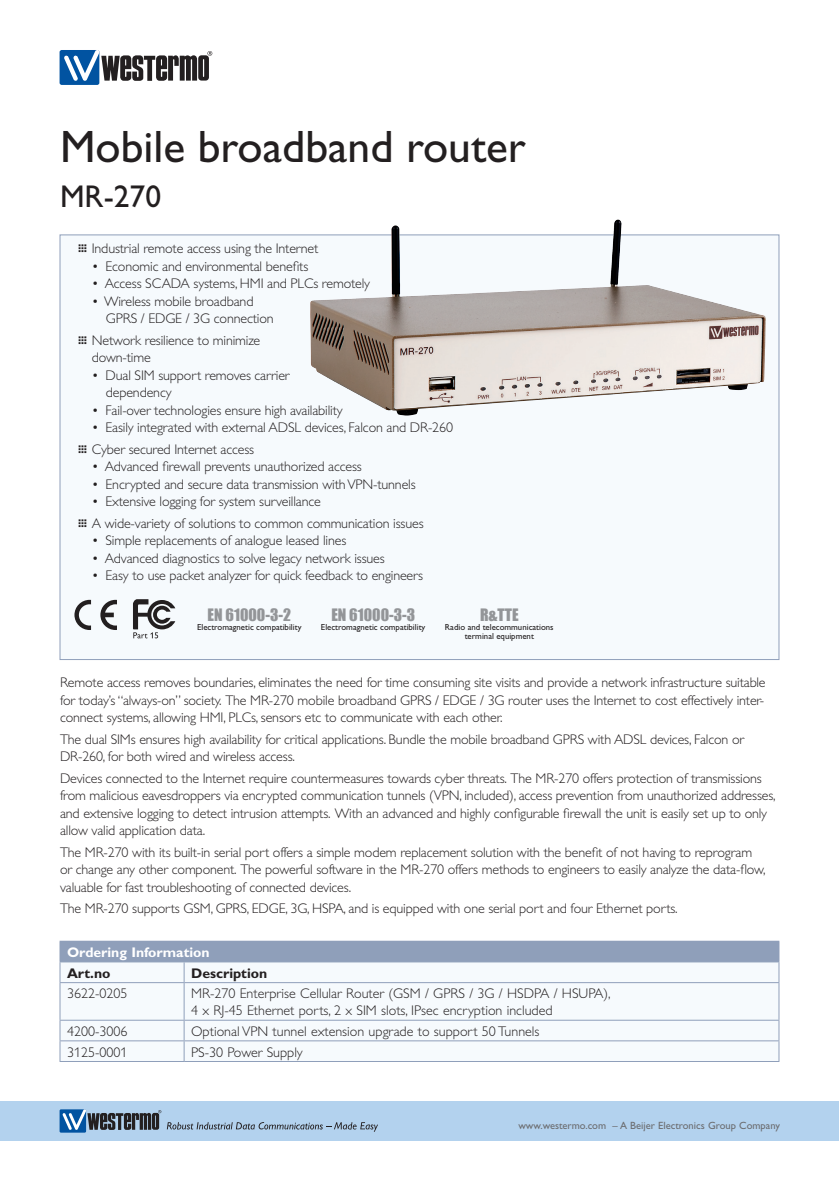
<style>
.page{position:relative;width:839px;height:1186px;background:#fff}
.page>*{position:absolute;margin:0;border:0;box-sizing:border-box;transform-origin:0 0}
.Hedline_page1{font:45.5px "Gill Alt One Mod";color:#231f20}
.Hedline2_page1{font:31.5px "Gill Alt One Mod";color:#231f20}
.t1{font:15.75px "Impact";color:#939598}
.Brödtext{font:300 14px/17.5px "Gill Alt One Mod";letter-spacing:-.01em;color:#231f20}
.Bulletpoints_page1{font:300 14px/17.5px "Gill Alt One Mod";letter-spacing:-.01em;color:#231f20}
.Bildtext{font:300 14px/17px "Gill Alt One Mod";color:#231f20}
.Tabellrubrik{font:700 14px "Gill Alt One Mod";color:#fff}
.Bildtext-2{font:700 14px "Gill Alt One Mod";color:#231f20}
.t2{font:10.5px "Gill Alt One Mod";color:#6c6d70}
.t3{font:8.75px/8.8px "Gill Alt One Mod";color:#231f20;text-align:center}
.s1{font-weight:400}
</style>
<div class="page">
<div style="left:0;top:1101px;width:838px;height:40px;background:#b3d2ee"></div>
<div style="left:60px;top:1109px;width:26px;height:23px;background:#0153a1"></div>
<svg style="left:62px;top:1109px;width:99px;height:21px"></svg>
<svg style="left:167px;top:1122px;width:211px;height:9px"></svg>
<div style="left:60px;top:50px;width:39px;height:35px;background:#0153a1;border-radius:2px"></div>
<svg style="left:64px;top:50px;width:148px;height:31px"></svg>
<div style="left:60px;top:234px;width:719px;height:426px;background:#f6fafd;border:1px solid #8f9fba"></div>
<svg style="left:74px;top:600px;width:17px;height:30px"></svg>
<svg style="left:100px;top:600px;width:17px;height:30px"></svg>
<svg style="left:133px;top:599px;width:42px;height:39px"></svg>
<div style="left:60px;top:941px;width:718px;height:21px;background:#8f9fba"></div>
<div style="left:61px;top:962px;width:717px;height:99px;background:#f6fafd"></div>
<hr style="left:60px;top:940px;width:124px;height:1px;background:#8f9fba">
<hr style="left:184px;top:940px;width:595px;height:1px;background:#8f9fba">
<svg style="left:60px;top:962px;width:1px;height:20px"></svg>
<svg style="left:184px;top:962px;width:1px;height:20px"></svg>
<svg style="left:778px;top:941px;width:1px;height:41px"></svg>
<hr style="left:60px;top:982px;width:124px;height:1px;background:#8f9fba">
<hr style="left:60px;top:983px;width:1px;height:36px;background:#8f9fba">
<hr style="left:184px;top:982px;width:595px;height:1px;background:#8f9fba">
<hr style="left:184px;top:983px;width:1px;height:36px;background:#8f9fba">
<hr style="left:778px;top:983px;width:1px;height:36px;background:#8f9fba">
<hr style="left:60px;top:1019px;width:124px;height:1px;background:#8f9fba">
<hr style="left:184px;top:1019px;width:595px;height:1px;background:#8f9fba">
<hr style="left:60px;top:1040px;width:124px;height:1px;background:#8f9fba">
<svg style="left:60px;top:1020px;width:1px;height:41px"></svg>
<hr style="left:184px;top:1040px;width:595px;height:1px;background:#8f9fba">
<svg style="left:184px;top:1020px;width:1px;height:41px"></svg>
<svg style="left:778px;top:1020px;width:1px;height:41px"></svg>
<hr style="left:60px;top:1061px;width:124px;height:1px;background:#8f9fba">
<hr style="left:184px;top:1061px;width:595px;height:1px;background:#8f9fba">
<img style="left:310px;top:220px;width:455px;height:196px">
<p class="Hedline_page1" style="left:60px;top:121px;width:467px">Mobile broadband router</p>
<p class="Hedline2_page1" style="left:60px;top:179px;width:103px">MR-270</p>
<p class="Bulletpoints_page1" style="left:78px;top:240px;width:242px"><span class="s1">…</span> Industrial remote access using the Internet</p>
<p class="Bulletpoints_page1" style="left:92px;top:257px;width:218px">• Economic and environmental benefits</p>
<p class="Bulletpoints_page1" style="left:92px;top:275px;width:279px">• Access SCADA systems, HMI and PLCs remotely</p>
<p class="Bulletpoints_page1" style="left:106px;top:292px;width:169px;text-indent:-14px">• Wireless mobile broadband<br>GPRS / EDGE / 3G connection</p>
<p class="Bulletpoints_page1" style="left:92px;top:331px;width:170px;text-indent:-14px"><span class="s1">…</span> Network resilience to minimize down-time</p>
<p class="Bulletpoints_page1" style="left:106px;top:366px;width:185px;text-indent:-14px">• Dual SIM support removes carrier dependency</p>
<p class="Bulletpoints_page1" style="left:92px;top:401px;width:252px">• Fail-over technologies ensure high availability</p>
<p class="Bulletpoints_page1" style="left:92px;top:419px;width:362px">• Easily integrated with external ADSL devices, Falcon and DR-260</p>
<p class="Bulletpoints_page1" style="left:78px;top:440px;width:178px"><span class="s1">…</span> Cyber secured Internet access</p>
<p class="Bulletpoints_page1" style="left:92px;top:458px;width:271px">• Advanced firewall prevents unauthorized access</p>
<p class="Bulletpoints_page1" style="left:92px;top:475px;width:325px">• Encrypted and secure data transmission with VPN-tunnels</p>
<p class="Bulletpoints_page1" style="left:92px;top:493px;width:230px">• Extensive logging for system surveillance</p>
<p class="Bulletpoints_page1" style="left:78px;top:514px;width:347px"><span class="s1">…</span> A wide-variety of solutions to common communication issues</p>
<p class="Bulletpoints_page1" style="left:92px;top:532px;width:256px">• Simple replacements of analogue leased lines</p>
<p class="Bulletpoints_page1" style="left:92px;top:549px;width:294px">• Advanced diagnostics to solve legacy network issues</p>
<p class="Bulletpoints_page1" style="left:92px;top:567px;width:333px">• Easy to use packet analyzer for quick feedback to engineers</p>
<p class="t1" style="left:207px;top:603px;width:85px">EN 61000-3-2</p>
<p class="t3" style="left:197px;top:623px;width:106px">Electromagnetic compatibility</p>
<p class="t1" style="left:331px;top:603px;width:85px">EN 61000-3-3</p>
<p class="t3" style="left:321px;top:623px;width:106px">Electromagnetic compatibility</p>
<p class="t1" style="left:480px;top:603px;width:40px">R&amp;TTE</p>
<p class="t3" style="left:445px;top:623px;width:110px">Radio and telecommunications terminal equipment</p>
<p class="Brödtext" style="left:60px;top:674px;width:707px;text-align:justify">Remote access removes boundaries, eliminates the need for time consuming site visits and provide a network infrastructure suitable for today’s “always-on” society. The MR-270 mobile broadband GPRS / EDGE / 3G router uses the Internet to cost effectively inter&shy;connect systems, allowing HMI, PLCs, sensors etc to communicate with each other.</p>
<p class="Brödtext" style="left:60px;top:730px;width:685px">The dual SIMs ensures high availability for critical applications. Bundle the mobile broadband GPRS with ADSL devices, Falcon or<br>DR-260, for both wired and wireless access.</p>
<p class="Brödtext" style="left:60px;top:769px;width:717px">Devices connected to the Internet require countermeasures towards cyber threats. The MR-270 offers protection of transmissions from malicious eavesdroppers via encrypted communication tunnels (VPN, included), access prevention from unauthorized addresses, and extensive logging to detect intrusion attempts. With an advanced and highly configurable firewall the unit is easily set up to only allow valid application data.</p>
<p class="Brödtext" style="left:60px;top:843px;width:707px">The MR-270 with its built-in serial port offers a simple modem replacement solution with the benefit of not having to reprogram or change any other component. The powerful software in the MR-270 offers methods to engineers to easily analyze the data-flow, valuable for fast troubleshooting of connected devices.</p>
<p class="Brödtext" style="left:60px;top:899px;width:619px">The MR-270 supports GSM, GPRS, EDGE, 3G, HSPA, and is equipped with one serial port and four Ethernet ports.</p>
<p class="Tabellrubrik" style="left:67px;top:944px;width:144px">Ordering Information</p>
<p class="Bildtext-2" style="left:67px;top:965px;width:45px">Art.no</p>
<p class="Bildtext-2" style="left:191px;top:965px;width:78px">Description</p>
<p class="Bildtext" style="left:67px;top:985px;width:62px">3622-0205</p>
<p class="Bildtext" style="left:191px;top:985px;width:421px">MR-270 Enterprise Cellular Router (GSM / GPRS / 3G / HSDPA / HSUPA),<br>4 x RJ-45 Ethernet ports, 2 x SIM slots, IPsec encryption included</p>
<p class="Bildtext" style="left:67px;top:1022px;width:62px">4200-3006</p>
<p class="Bildtext" style="left:191px;top:1022px;width:350px">Optional VPN tunnel extension upgrade to support 50 Tunnels</p>
<p class="Bildtext" style="left:67px;top:1043px;width:62px">3125-0001</p>
<p class="Bildtext" style="left:191px;top:1043px;width:113px">PS-30 Power Supply</p>
<p class="t2" style="left:518px;top:1119px;width:263px">www.westermo.com – A Beijer Electronics Group Company</p>
</div>
